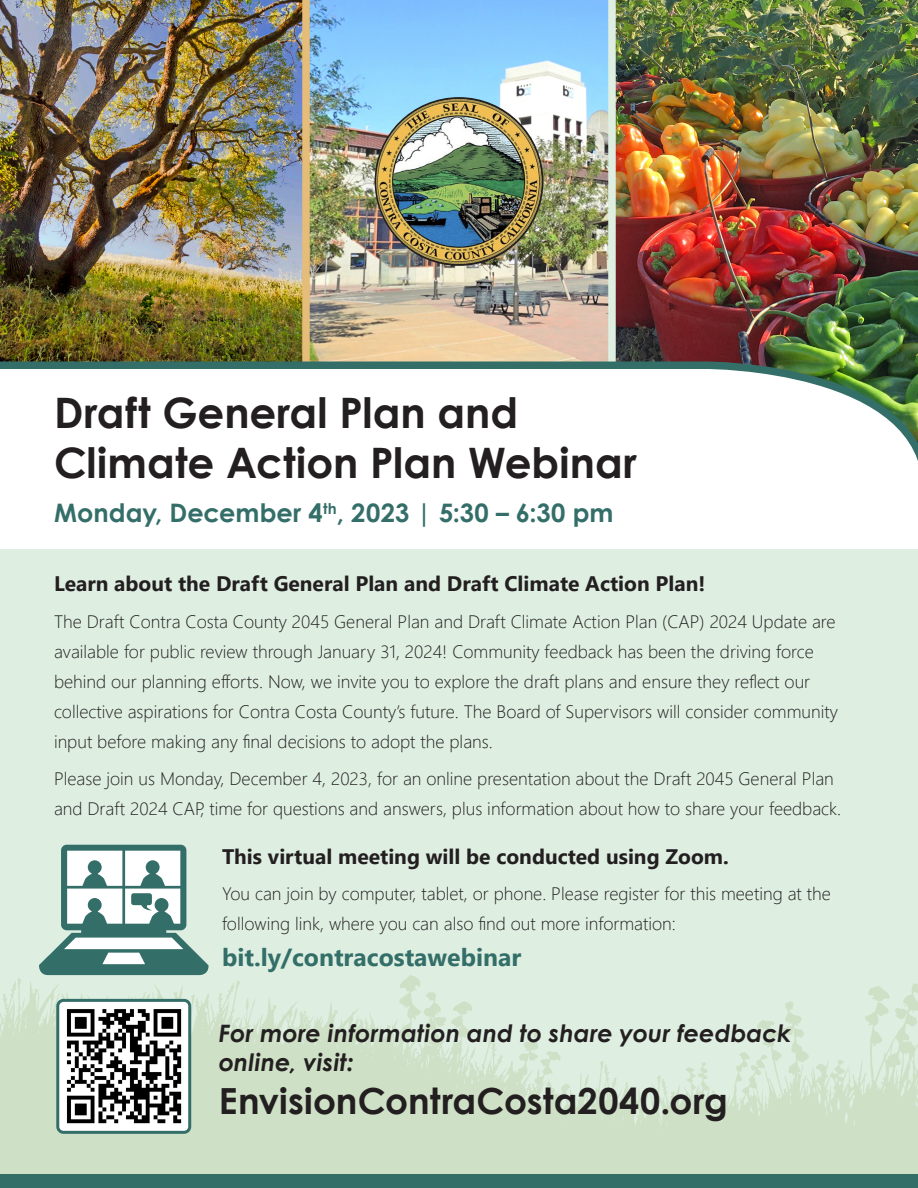
<style>
.page{position:relative;width:918px;height:1188px;background:#fff}
.page>*{position:absolute;margin:0;border:0;box-sizing:border-box;transform-origin:0 0}
.t1{font:700 42px/50.4px "Century Gothic";color:#231f20}
.t2{font:700 36px "Century Gothic";letter-spacing:.005em;color:#231f20}
.t3{font:700 25.5px "Century Gothic";letter-spacing:.005em;color:#346e69}
.t4{font:700 24.75px "Segoe UI";color:#346e69}
.t5{font:italic 700 24px/28.8px "Century Gothic";color:#231f20}
.t6{font:700 21px "Segoe UI";color:#231f20}
.t7{font:300 18px/30px "Segoe UI";color:#231f20}
</style>
<div class="page">
<div style="left:0;top:549px;width:918px;height:639px;background:#deefe2"></div>
<img style="left:616px;top:0;width:302px;height:358px">
<img style="left:0;top:0;width:608px;height:358px">
<svg style="left:0;top:975px;width:918px;height:199px;fill:#cee0c6"></svg>
<svg style="left:686px;top:1067px;width:10px;height:32px"></svg>
<div style="left:58px;top:1000px;width:132px;height:132px;background:#fff;border-radius:6px"></div>
<img style="left:66px;top:1009px;width:116px;height:115px">
<div style="left:56px;top:999px;width:135px;height:135px;border:3px solid #346e69;border-radius:6px"></div>
<div style="left:0;top:1174px;width:918px;height:14px;background:#346e69"></div>
<svg style="left:39px;top:845px;width:170px;height:130px"></svg>
<img style="left:375px;top:98px;width:168px;height:167px;border-radius:84px">
<div style="left:302px;top:0;width:8px;height:363px;background:#e5bd79"></div>
<div style="left:608px;top:0;width:8px;height:363px;background:#deefe2"></div>
<svg style="left:0;top:358px;width:918px;height:103px"></svg>
<p class="t1" style="left:54px;top:385px;width:584px">Draft General Plan and<br>Climate Action Plan Webinar</p>
<p class="t3" style="left:54px;top:493px;width:561px">Monday, December 4<sup>th</sup>, 2023 | 5:30 – 6:30 pm</p>
<p class="t6" style="left:54px;top:564px;width:653px">Learn about the Draft General Plan and Draft Climate Action Plan!</p>
<p class="t7" style="left:54px;top:605px;width:786px">The Draft Contra Costa County 2045 General Plan and Draft Climate Action Plan (CAP) 2024 Update are available for public review through January 31, 2024! Community feedback has been the driving force behind our planning efforts. Now, we invite you to explore the draft plans and ensure they reflect our collective aspirations for Contra Costa County’s future. The Board of Supervisors will consider community input before making any final decisions to adopt the plans.</p>
<p class="t7" style="left:54px;top:762px;width:789px">Please join us Monday, December 4, 2023, for an online presentation about the Draft 2045 General Plan and Draft 2024 CAP, time for questions and answers, plus information about how to share your feedback.</p>
<p class="t6" style="left:222px;top:836px;width:508px">This virtual meeting will be conducted using Zoom.</p>
<p class="t7" style="left:222px;top:877px;width:610px">You can join by computer, tablet, or phone. Please register for this meeting at the following link, where you can also find out more information:</p>
<p class="t4" style="left:222px;top:934px;width:301px">bit.ly/contracostawebinar</p>
<p class="t5" style="left:219px;top:1018px;width:574px">For more information and to share your feedback online, visit:</p>
<p class="t2" style="left:219px;top:1074px;width:511px">EnvisionContraCosta2040.org</p>
</div>
